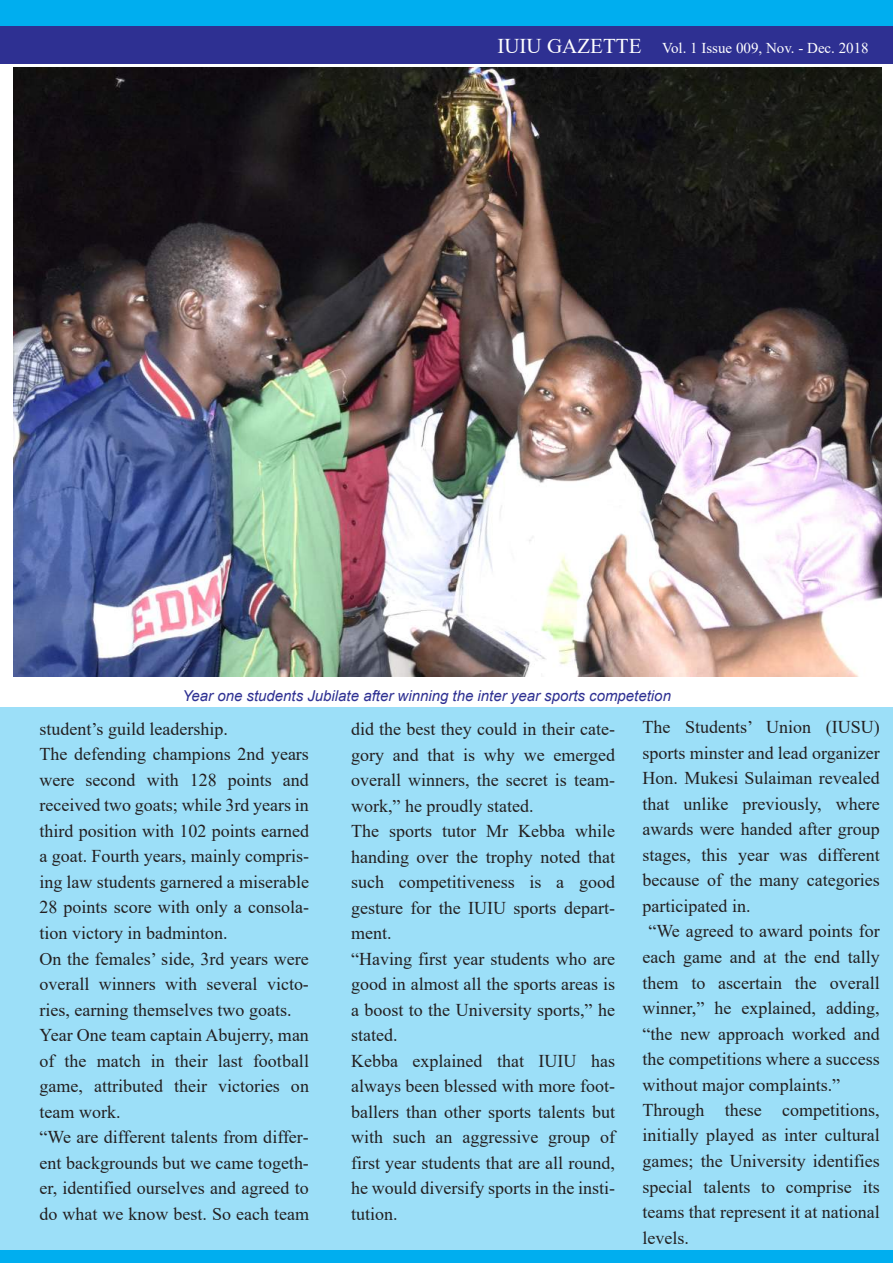
<style>
.page{position:relative;width:893px;height:1263px;background:#fff}
.page>*{position:absolute;margin:0;border:0;box-sizing:border-box;transform-origin:0 0}
.t1{font:18px/25.5px "Times New Roman";color:#231f20}
.t2{font:italic 15px "Arial";color:#2e3092}
.t3{font:15px "Times New Roman";color:#fff}
.s1{font-size:21px}
</style>
<div class="page">
<div style="left:0;top:707px;width:893px;height:556px;background:#9cdff8"></div>
<div style="left:0;top:1250px;width:893px;height:13px;background:#00aeef"></div>
<div style="left:0;top:0;width:893px;height:64px;background:#2e3092"></div>
<div style="left:0;top:0;width:893px;height:25px;background:#00aeef"></div>
<img style="left:13px;top:67px;width:868px;height:610px">
<p class="t3" style="left:497px;top:38px;width:373px"><span class="s1">IUIU GAZETTE</span> Vol. 1 Issue 009, Nov. - Dec. 2018</p>
<p class="t2" style="left:182px;top:686px;width:490px">Year one students Jubilate after winning the inter year sports competetion</p>
<p class="t1" style="left:40px;top:715px;width:271px">student’s guild leadership.<br>The defending champions 2nd years were second with 128 points and received two goats; while 3rd years in third position with 102 points earned a goat. Fourth years, mainly compris&shy;ing law students garnered a miserable 28 points score with only a consola&shy;tion victory in badminton.<br>On the females’ side, 3rd years were overall winners with several victo&shy;ries, earning themselves two goats.<br>Year One team captain Abujerry, man of the match in their last football game, attributed their victories on team work.<br>“We are different talents from differ&shy;ent backgrounds but we came togeth&shy;er, identified ourselves and agreed to do what we know best. So each team</p>
<p class="t1" style="left:351px;top:716px;width:266px">did the best they could in their cate&shy;gory and that is why we emerged overall winners, the secret is team&shy;work,” he proudly stated.<br>The sports tutor Mr Kebba while handing over the trophy noted that such competitiveness is a good gesture for the IUIU sports depart&shy;ment.<br>“Having first year students who are good in almost all the sports areas is a boost to the University sports,” he stated.<br>Kebba explained that IUIU has always been blessed with more foot&shy;ballers than other sports talents but with such an aggressive group of first year students that are all round, he would diversify sports in the insti&shy;tution.</p>
<p class="t1" style="left:643px;top:714px;width:238px">The Students’ Union (IUSU)</p>
<p class="t1" style="left:643px;top:739px;width:239px">sports minster and lead organizer</p>
<p class="t1" style="left:643px;top:765px;width:239px">Hon. Mukesi Sulaiman revealed</p>
<p class="t1" style="left:643px;top:790px;width:239px">that unlike previously, where</p>
<p class="t1" style="left:643px;top:816px;width:239px">awards were handed after group</p>
<p class="t1" style="left:643px;top:841px;width:239px">stages, this year was different</p>
<p class="t1" style="left:643px;top:867px;width:239px">because of the many categories</p>
<p class="t1" style="left:643px;top:893px;width:109px">participated in.</p>
<p class="t1" style="left:648px;top:918px;width:233px">“We agreed to award points for</p>
<p class="t1" style="left:643px;top:944px;width:239px">each game and at the end tally</p>
<p class="t1" style="left:643px;top:969px;width:239px">them to ascertain the overall</p>
<p class="t1" style="left:643px;top:995px;width:239px">winner,” he explained, adding,</p>
<p class="t1" style="left:643px;top:1020px;width:239px">“the new approach worked and</p>
<p class="t1" style="left:643px;top:1046px;width:238px">the competitions where a success</p>
<p class="t1" style="left:643px;top:1071px;width:199px">without major complaints.”</p>
<p class="t1" style="left:643px;top:1096px;width:239px">Through these competitions,</p>
<p class="t1" style="left:643px;top:1122px;width:239px">initially played as inter cultural</p>
<p class="t1" style="left:643px;top:1147px;width:239px">games; the University identifies</p>
<p class="t1" style="left:643px;top:1173px;width:239px">special talents to comprise its</p>
<p class="t1" style="left:643px;top:1199px;width:239px">teams that represent it at national</p>
<p class="t1" style="left:643px;top:1224px;width:48px">levels.</p>
</div>
